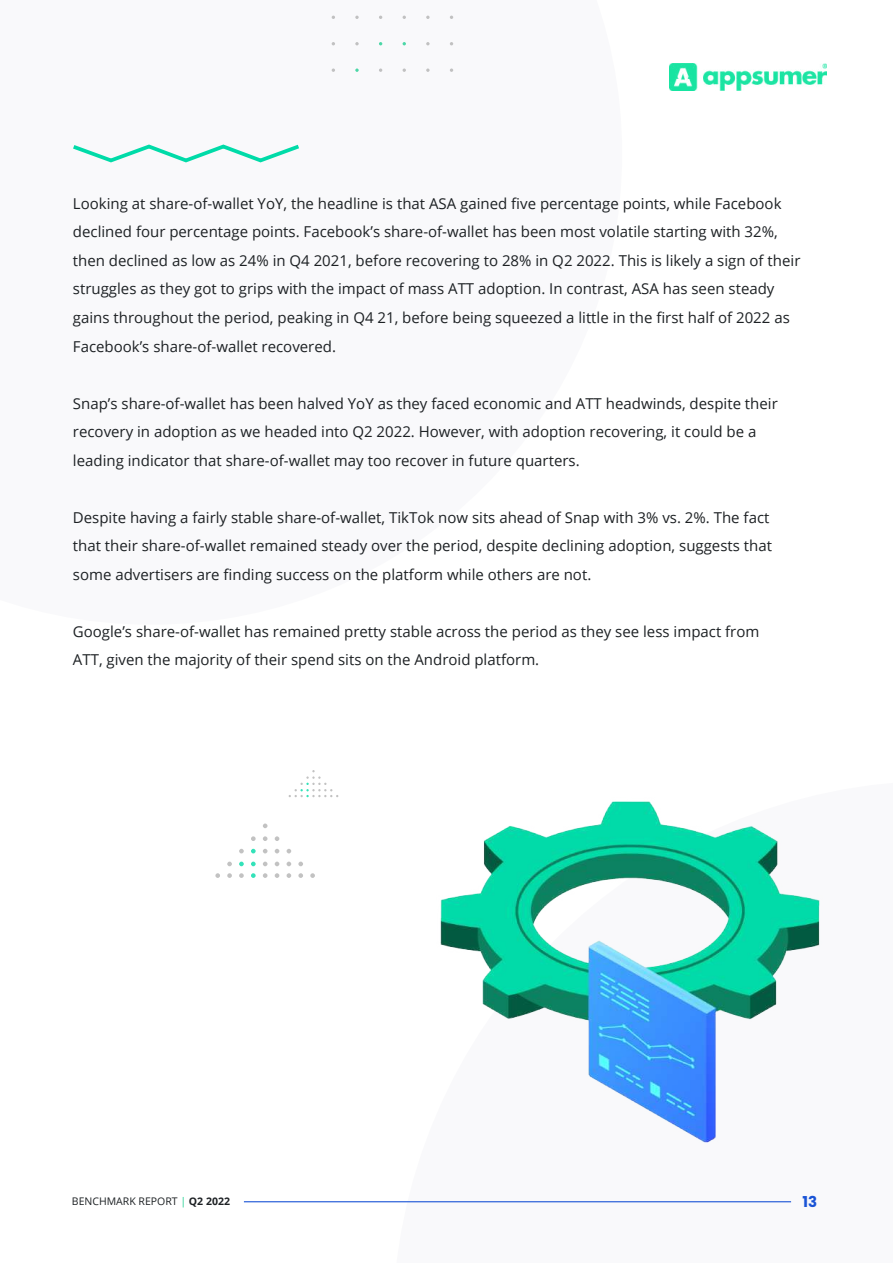
<style>
.page{position:relative;width:893px;height:1263px;background:#fff}
.page>*{position:absolute;margin:0;border:0;box-sizing:border-box;transform-origin:0 0}
.t1{font:15px/28.5px "Open Sans";color:#1d2124}
.t2{font:700 15px "Poppins";color:#1a54d6}
.t3{font:10.5px "Open Sans";color:#1d2124}
.s1{color:#21cf92}
.s2{font-weight:700}
</style>
<div class="page">
<img style="left:669px;top:63px;width:157px;height:27px">
<hr style="left:244px;top:1201px;width:547px;height:1px;background:#1a54d6">
<svg style="left:73px;top:144px;width:226px;height:19px"></svg>
<svg style="left:332px;top:68px;width:3px;height:4px"></svg>
<svg style="left:355px;top:68px;width:4px;height:4px"></svg>
<svg style="left:355px;top:42px;width:4px;height:3px"></svg>
<svg style="left:355px;top:16px;width:4px;height:3px"></svg>
<svg style="left:379px;top:68px;width:3px;height:4px"></svg>
<svg style="left:426px;top:68px;width:4px;height:4px"></svg>
<svg style="left:426px;top:42px;width:4px;height:3px"></svg>
<svg style="left:426px;top:16px;width:4px;height:3px"></svg>
<svg style="left:450px;top:68px;width:3px;height:4px"></svg>
<svg style="left:263px;top:823px;width:4px;height:5px"></svg>
<svg style="left:275px;top:836px;width:4px;height:5px"></svg>
<svg style="left:263px;top:836px;width:4px;height:5px"></svg>
<svg style="left:251px;top:836px;width:5px;height:5px"></svg>
<svg style="left:287px;top:849px;width:4px;height:4px"></svg>
<svg style="left:275px;top:849px;width:4px;height:4px"></svg>
<svg style="left:263px;top:849px;width:4px;height:4px"></svg>
<svg style="left:251px;top:849px;width:5px;height:4px"></svg>
<svg style="left:239px;top:849px;width:5px;height:4px"></svg>
<svg style="left:298px;top:862px;width:5px;height:4px"></svg>
<svg style="left:287px;top:862px;width:4px;height:4px"></svg>
<svg style="left:275px;top:862px;width:4px;height:4px"></svg>
<svg style="left:263px;top:862px;width:4px;height:4px"></svg>
<svg style="left:251px;top:862px;width:5px;height:4px"></svg>
<svg style="left:239px;top:862px;width:5px;height:4px"></svg>
<svg style="left:227px;top:862px;width:5px;height:4px"></svg>
<svg style="left:310px;top:873px;width:5px;height:5px"></svg>
<svg style="left:298px;top:873px;width:5px;height:5px"></svg>
<svg style="left:287px;top:873px;width:4px;height:5px"></svg>
<svg style="left:275px;top:873px;width:4px;height:5px"></svg>
<svg style="left:263px;top:873px;width:4px;height:5px"></svg>
<svg style="left:251px;top:873px;width:5px;height:5px"></svg>
<svg style="left:239px;top:873px;width:5px;height:5px"></svg>
<svg style="left:227px;top:873px;width:5px;height:5px"></svg>
<svg style="left:215px;top:873px;width:5px;height:5px"></svg>
<svg style="left:289px;top:770px;width:49px;height:27px"></svg>
<img style="left:440px;top:801px;width:380px;height:342px">
<p class="t1" style="left:73px;top:189px;width:729px">Looking at share-of-wallet YoY, the headline is that ASA gained five percentage points, while Facebook declined four percentage points. Facebook’s share-of-wallet has been most volatile starting with 32%, then declined as low as 24% in Q4 2021, before recovering to 28% in Q2 2022. This is likely a sign of their struggles as they got to grips with the impact of mass ATT adoption. In contrast, ASA has seen steady gains throughout the period, peaking in Q4 21, before being squeezed a little in the first half of 2022 as Facebook’s share-of-wallet recovered.</p>
<p class="t1" style="left:73px;top:388px;width:706px">Snap’s share-of-wallet has been halved YoY as they faced economic and ATT headwinds, despite their recovery in adoption as we headed into Q2 2022. However, with adoption recovering, it could be a leading indicator that share-of-wallet may too recover in future quarters.</p>
<p class="t1" style="left:73px;top:502px;width:701px">Despite having a fairly stable share-of-wallet, TikTok now sits ahead of Snap with 3% vs. 2%. The fact that their share-of-wallet remained steady over the period, despite declining adoption, suggests that some advertisers are finding success on the platform while others are not.</p>
<p class="t1" style="left:73px;top:616px;width:688px">Google’s share-of-wallet has remained pretty stable across the period as they see less impact from<br>ATT, given the majority of their spend sits on the Android platform.</p>
<p class="t3" style="left:72px;top:1194px;width:160px">BENCHMARK REPORT <span class="s1">|</span> <span class="s2">Q2 2022</span></p>
<p class="t2" style="left:802px;top:1193px;width:16px">13</p>
</div>
